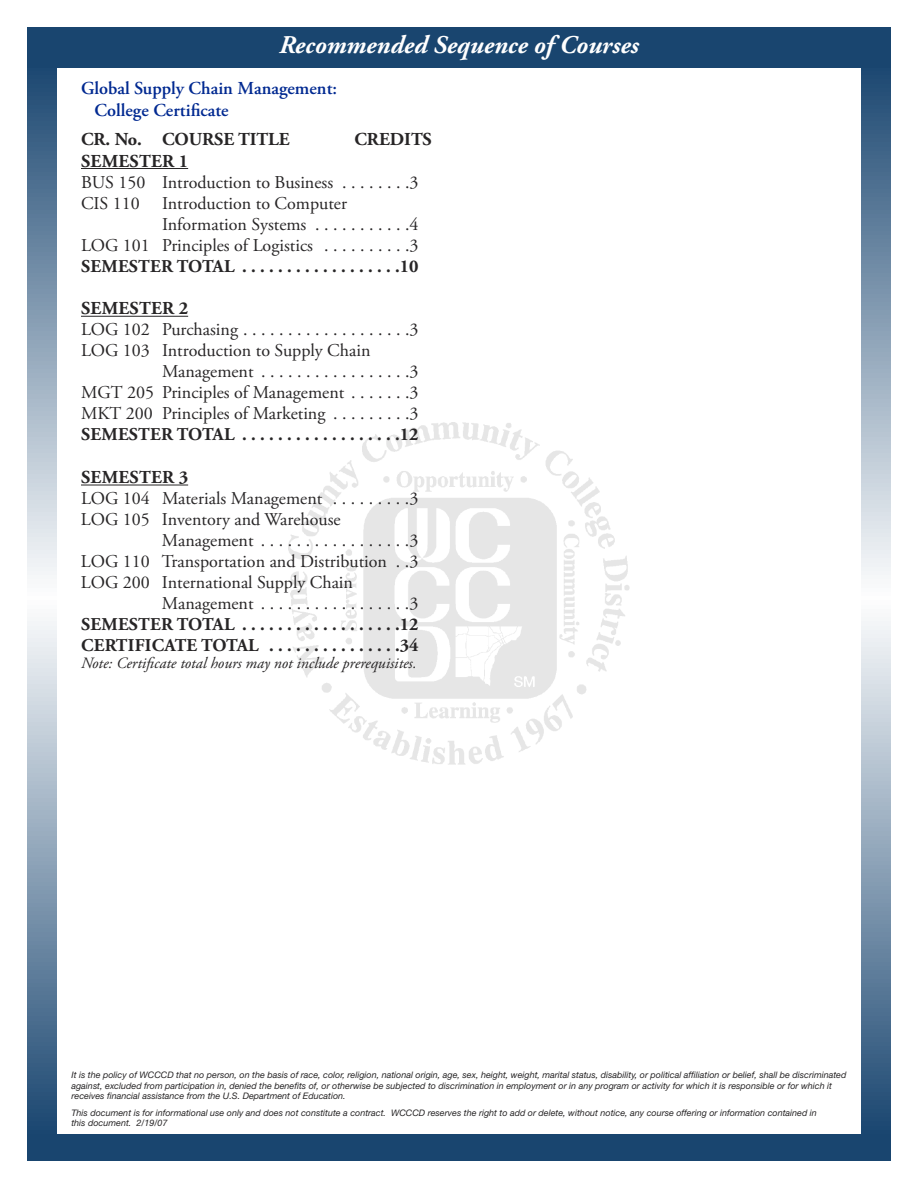
<style>
.page{position:relative;width:918px;height:1188px;background:#fff}
.page>*{position:absolute;margin:0;border:0;box-sizing:border-box;transform-origin:0 0}
.t1{font:italic 700 25.5px "Adobe Garamond Pro";color:#fff}
.t2{font:700 18.15px "Adobe Garamond Pro";letter-spacing:.015em;color:#272526}
.t3{font:600 18.15px/21.3px "Adobe Garamond Pro";color:#002991}
.t4{font:18px "Adobe Garamond Pro";color:#272526}
.t5{font:700 18px/21px "Adobe Garamond Pro";letter-spacing:.015em;color:#272526}
.t6{font:italic 15.75px "Adobe Garamond Pro";color:#272526}
.t7{font:italic 9px/10.5px "Helvetica Neue";color:#272526}
</style>
<div class="page">
<img style="left:288px;top:423px;width:342px;height:342px">
<svg style="left:27px;top:68px;width:29px;height:1066px;background:#8ca2b7"></svg>
<svg style="left:862px;top:68px;width:29px;height:1066px;background:#8ca2b7"></svg>
<hr style="left:81px;top:168px;width:107px;height:1px;background:#272526">
<hr style="left:81px;top:316px;width:107px;height:1px;background:#272526">
<hr style="left:81px;top:485px;width:107px;height:1px;background:#272526">
<div style="left:27px;top:27px;width:864px;height:41px;background:#19456f"></div>
<div style="left:27px;top:1134px;width:864px;height:27px;background:#19456f"></div>
<h1 class="t1" style="left:279px;top:35px;width:361px">Recommended Sequence of Courses</h1>
<h2 class="t3" style="left:95px;top:79px;width:244px;text-indent:-14px">Global Supply Chain Management:<br>College Certificate</h2>
<h2 class="t2" style="left:81px;top:132px;width:210px">CR. No. COURSE TITLE</h2>
<h2 class="t2" style="left:354px;top:132px;width:79px">CREDITS</h2>
<h2 class="t2" style="left:81px;top:154px;width:109px">SEMESTER 1</h2>
<h3 class="t4" style="left:81px;top:175px;width:339px">BUS 150 Introduction to Business . . . . . . . .3</h3>
<h3 class="t4" style="left:81px;top:196px;width:268px">CIS 110 Introduction to Computer</h3>
<h3 class="t4" style="left:162px;top:217px;width:258px">Information Systems . . . . . . . . . . .4</h3>
<h3 class="t4" style="left:81px;top:238px;width:339px">LOG 101 Principles of Logistics . . . . . . . . . .3</h3>
<h3 class="t5" style="left:81px;top:257px;width:339px">SEMESTER TOTAL . . . . . . . . . . . . . . . . . .10</h3>
<h2 class="t2" style="left:81px;top:301px;width:109px">SEMESTER 2</h2>
<h3 class="t4" style="left:81px;top:323px;width:339px">LOG 102 Purchasing . . . . . . . . . . . . . . . . . . .3</h3>
<h3 class="t4" style="left:81px;top:344px;width:291px">LOG 103 Introduction to Supply Chain</h3>
<h3 class="t4" style="left:162px;top:365px;width:258px">Management . . . . . . . . . . . . . . . . .3</h3>
<h3 class="t4" style="left:81px;top:386px;width:339px">MGT 205 Principles of Management . . . . . . .3</h3>
<h3 class="t4" style="left:81px;top:407px;width:339px">MKT 200 Principles of Marketing . . . . . . . . .3</h3>
<h3 class="t5" style="left:81px;top:426px;width:339px">SEMESTER TOTAL . . . . . . . . . . . . . . . . . .12</h3>
<h2 class="t2" style="left:81px;top:470px;width:109px">SEMESTER 3</h2>
<h3 class="t4" style="left:81px;top:491px;width:339px">LOG 104 Materials Management . . . . . . . . .3</h3>
<h3 class="t4" style="left:81px;top:512px;width:261px">LOG 105 Inventory and Warehouse</h3>
<h3 class="t4" style="left:162px;top:533px;width:258px">Management . . . . . . . . . . . . . . . . .3</h3>
<h3 class="t4" style="left:81px;top:554px;width:339px">LOG 110 Transportation and Distribution . .3</h3>
<h3 class="t4" style="left:81px;top:575px;width:274px">LOG 200 International Supply Chain</h3>
<h3 class="t4" style="left:162px;top:596px;width:258px">Management . . . . . . . . . . . . . . . . .3</h3>
<h3 class="t5" style="left:81px;top:615px;width:339px">SEMESTER TOTAL . . . . . . . . . . . . . . . . . .12<br>CERTIFICATE TOTAL . . . . . . . . . . . . . . .34</h3>
<h3 class="t6" style="left:81px;top:657px;width:337px">Note: Certificate total hours may not include prerequisites.</h3>
<p class="t7" style="left:71px;top:1071px;width:776px">It is the policy of WCCCD that no person, on the basis of race, color, religion, national origin, age, sex, height, weight, marital status, disability, or political affiliation or belief, shall be discriminated against, excluded from participation in, denied the benefits of, or otherwise be subjected to discrimination in employment or in any program or activity for which it is responsible or for which it receives financial assistance from the U.S. Department of Education.</p>
<p class="t7" style="left:71px;top:1108px;width:747px">This document is for informational use only and does not constitute a contract. WCCCD reserves the right to add or delete, without notice, any course offering or information contained in this document. 2/19/07</p>
</div>
